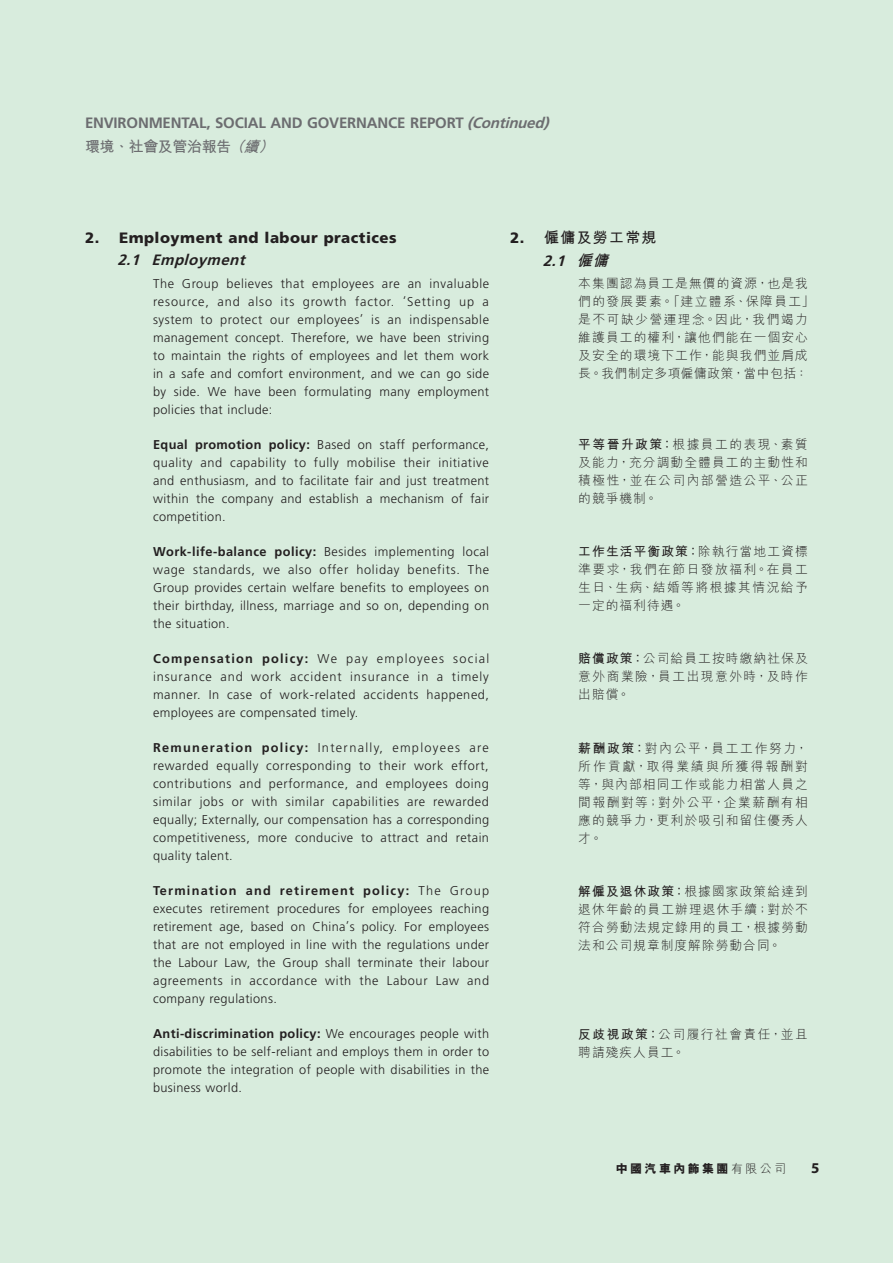
<style>
.page{position:relative;width:893px;height:1263px;background:#d8ecdd}
.page>*{position:absolute;margin:0;border:0;box-sizing:border-box;transform-origin:0 0}
.t1{font:700 15px "Frutiger LT Std";letter-spacing:-.015em;color:#6c6d70}
.t2{font:900 15px "Frutiger LT Std";letter-spacing:.03em;color:#231f20}
.t3{font:italic 700 15px "Frutiger LT Std";color:#231f20}
.t4{font:700 15px "M Hei HK";letter-spacing:-.03em;color:#6c6d70}
.t5{font:700 15px "M Hei HK";letter-spacing:.08em;color:#231f20}
.t6{font:700 15px "Myriad Pro";color:#231f20}
.t7{font:300 12.75px/18px "Frutiger LT Std";letter-spacing:.03em;color:#231f20;text-align:justify}
.t8{font:300 12.75px/18px "M Hei HK";letter-spacing:.085em;color:#231f20;text-align:justify}
.t9{font:300 12.75px/18px "M Hei HK";letter-spacing:.115em;color:#231f20}
.t10{font:800 12px "M Hei HK";letter-spacing:.2em;color:#231f20}
.s1{font-style:italic}
.s2{font-weight:700}
.s3{font-family:"Frutiger LT Std";font-weight:900}
.s4{font-family:"M Hei HK"}
.s5{font-weight:300}
</style>
<div class="page">
<p class="t1" style="left:85px;top:114px;width:470px">Environmental, social and governance report <span class="s1">(continued)</span></p>
<p class="t4" style="left:85px;top:136px;width:195px">環境、社會及管治報告<span class="s1">（續）</span></p>
<p class="t2" style="left:85px;top:229px;width:313px">2. Employment and labour practices</p>
<p class="t3" style="left:118px;top:251px;width:133px">2.1 Employment</p>
<p class="t7" style="left:153px;top:274px;width:338px">The Group believes that employees are an invaluable resource, and also its growth factor. ‘Setting up a system to protect our employees’ is an indispensable management concept. Therefore, we have been striving to maintain the rights of employees and let them work in a safe and comfort environment, and we can go side by side. We have been formulating many employment policies that include:</p>
<p class="t7" style="left:153px;top:435px;width:338px"><span class="s2">Equal promotion policy:</span> Based on staff performance, quality and capability to fully mobilise their initiative and enthusiasm, and to facilitate fair and just treatment within the company and establish a mechanism of fair competition.</p>
<p class="t7" style="left:153px;top:542px;width:338px"><span class="s2">Work-life-balance policy:</span> Besides implementing local wage standards, we also offer holiday benefits. The Group provides certain welfare benefits to employees on their birthday, illness, marriage and so on, depending on the situation.</p>
<p class="t7" style="left:153px;top:649px;width:338px"><span class="s2">compensation policy:</span> We pay employees social insurance and work accident insurance in a timely manner. In case of work-related accidents happened, employees are compensated timely.</p>
<p class="t7" style="left:153px;top:738px;width:338px"><span class="s2">remuneration policy:</span> Internally, employees are rewarded equally corresponding to their work effort, contributions and performance, and employees doing similar jobs or with similar capabilities are rewarded equally; Externally, our compensation has a corresponding competitiveness, more conducive to attract and retain quality talent.</p>
<p class="t7" style="left:153px;top:881px;width:338px"><span class="s2">termination and retirement policy:</span> The Group executes retirement procedures for employees reaching retirement age, based on China’s policy. For employees that are not employed in line with the regulations under the Labour Law, the Group shall terminate their labour agreements in accordance with the Labour Law and company regulations.</p>
<p class="t7" style="left:153px;top:1024px;width:338px"><span class="s2">anti-discrimination policy:</span> We encourages people with disabilities to be self-reliant and employs them in order to promote the integration of people with disabilities in the business world.</p>
<p class="t5" style="left:510px;top:227px;width:148px"><span class="s3">2.</span> 僱傭及勞工常規</p>
<p class="t3" style="left:543px;top:252px;width:72px">2.1 <span class="s4">僱傭</span></p>
<p class="t8" style="left:578px;top:274px;width:238px;text-align:left">本集團認為員工是無價的資源，也是我們的發展要素。「建立體系、保障員工」是不可缺少營運理念。因此，我們竭力維護員工的權利，讓他們能在一個安心及安全的環境下工作，能與我們並肩成長。我們制定多項僱傭政策，當中包括：</p>
<p class="t8" style="left:578px;top:436px;width:231px"><span class="s2">平等晉升政策：</span>根據員工的表現、素質及能力，充分調動全體員工的主動性和積極性，並在公司內部營造公平、公正的競爭機制。</p>
<p class="t8" style="left:578px;top:543px;width:231px"><span class="s2">工作生活平衡政策：</span>除執行當地工資標準要求，我們在節日發放福利。在員工生日、生病、結婚等將根據其情況給予一定的福利待遇。</p>
<p class="t8" style="left:578px;top:650px;width:231px"><span class="s2">賠償政策：</span>公司給員工按時繳納社保及意外商業險，員工出現意外時，及時作出賠償。</p>
<p class="t8" style="left:578px;top:739px;width:231px"><span class="s2">薪酬政策：</span>對內公平，員工工作努力，所作貢獻，取得業績與所獲得報酬對等，與內部相同工作或能力相當人員之間報酬對等；對外公平，企業薪酬有相應的競爭力，更利於吸引和留住優秀人才。</p>
<p class="t8" style="left:578px;top:882px;width:231px"><span class="s2">解僱及退休政策：</span>根據國家政策給達到退休年齡的員工辦理退休手續；對於不符合勞動法規定錄用的員工，根據勞動法和公司規章制度解除勞動合同。</p>
<p class="t9" style="left:578px;top:1025px;width:231px"><span class="s2">反歧視政策：</span>公司履行社會責任，並且聘請殘疾人員工。</p>
<p class="t10" style="left:616px;top:1163px;width:172px">中國汽車內飾集團<span class="s5">有限公司</span></p>
<p class="t6" style="left:811px;top:1159px;width:10px">5</p>
</div>
